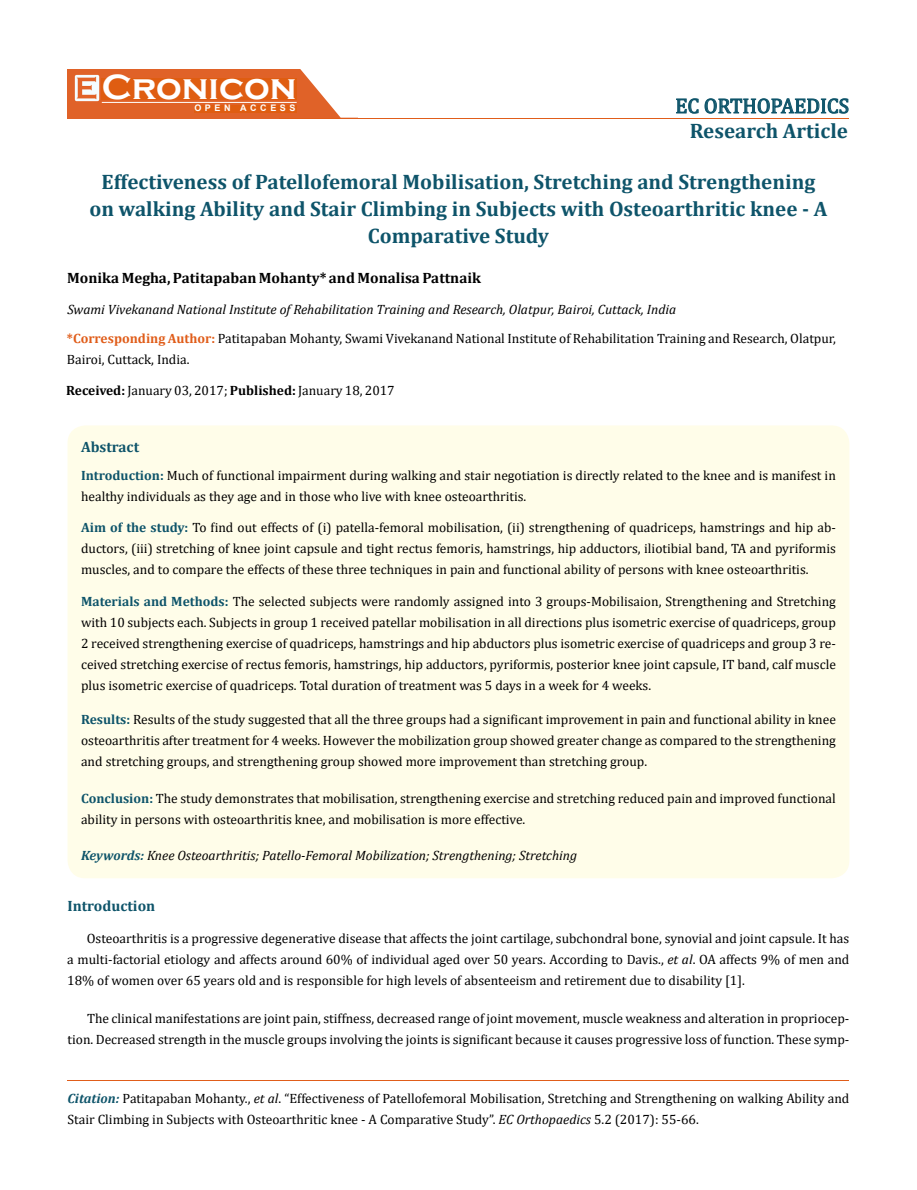
<style>
.page{position:relative;width:917px;height:1190px;background:#fff}
.page>*{position:absolute;margin:0;border:0;box-sizing:border-box;transform-origin:0 0}
.t1{font:700 36px "Copperplate Gothic";color:#fff}
.t2{font:700 21px/27px "Cambria";color:#0e546a;text-align:center}
.t3{font:21px "Cambria";color:#0e546a}
.t4{font:700 15px "Cambria";color:#000}
.t5{font:700 15px "Cambria";color:#0e546a}
.t6{font:13.5px/21px "Cambria";color:#000}
.t7{font:italic 13.5px "Cambria";color:#000}
.t8{font:700 9px "Arial";letter-spacing:.4em;color:#fff}
.s1{font-weight:700;color:#e05d1a}
.s2{font-weight:700}
.s3{font-weight:700;color:#0e546a}
.s4{font-style:italic}
.s5{font-weight:700;font-style:italic;color:#0e546a}
</style>
<div class="page">
<div style="left:67px;top:70px;width:290px;height:49px;background:#e06228"></div>
<svg style="left:300px;top:69px;width:58px;height:49px"></svg>
<img style="left:75px;top:75px;width:24px;height:26px">
<div style="left:102px;top:79px;width:195px;height:21px;background:#df5d11"></div>
<div style="left:194px;top:105px;width:103px;height:7px;background:#df5d11"></div>
<svg style="left:676px;top:98px;width:172px;height:16px"></svg>
<hr style="left:102px;top:102px;width:194px;height:1px;background:#fff">
<hr style="left:279px;top:118px;width:569px;height:1px;background:#e05d1a">
<hr style="left:67px;top:1080px;width:782px;height:1px;background:#e05d1a">
<div style="left:67px;top:425px;width:782px;height:453px;background:#fffde9;border-radius:18px"></div>
<h1 class="t1" style="left:102px;top:68px;width:196px">Cronicon</h1>
<p class="t8" style="left:194px;top:102px;width:103px">OPEN ACCESS</p>
<h2 class="t3" style="left:675px;top:93px;width:175px">EC ORTHOPAEDICS</h2>
<h2 class="t2" style="left:689px;top:116px;width:160px">Research Article</h2>
<h2 class="t2" style="left:89px;top:167px;width:739px">Effectiveness of Patellofemoral Mobilisation, Stretching and Strengthening on walking Ability and Stair Climbing in Subjects with Osteoarthritic knee - A<br>Comparative Study</h2>
<p class="t4" style="left:67px;top:267px;width:415px">Monika Megha, Patitapaban Mohanty* and Monalisa Pattnaik</p>
<p class="t7" style="left:67px;top:299px;width:610px">Swami Vivekanand National Institute of Rehabilitation Training and Research, Olatpur, Bairoi, Cuttack, India</p>
<p class="t6" style="left:67px;top:328px;width:770px"><span class="s1">*Corresponding Author:</span> Patitapaban Mohanty, Swami Vivekanand National Institute of Rehabilitation Training and Research, Olatpur,<br>Bairoi, Cuttack, India.</p>
<p class="t6" style="left:66px;top:380px;width:330px"><span class="s2">Received:</span> January 03, 2017; <span class="s2">Published:</span> January 18, 2017</p>
<p class="t5" style="left:81px;top:436px;width:60px">Abstract</p>
<p class="t6" style="left:81px;top:464px;width:756px"><span class="s3">Introduction:</span> Much of functional impairment during walking and stair negotiation is directly related to the knee and is manifest in healthy individuals as they age and in those who live with knee osteoarthritis.</p>
<p class="t6" style="left:81px;top:516px;width:756px;text-align:justify"><span class="s3">Aim of the study:</span> To find out effects of (i) patella-femoral mobilisation, (ii) strengthening of quadriceps, hamstrings and hip ab&shy;ductors, (iii) stretching of knee joint capsule and tight rectus femoris, hamstrings, hip adductors, iliotibial band, TA and pyriformis muscles, and to compare the effects of these three techniques in pain and functional ability of persons with knee osteoarthritis.</p>
<p class="t6" style="left:81px;top:590px;width:756px;text-align:justify"><span class="s3">Materials and Methods:</span> The selected subjects were randomly assigned into 3 groups-Mobilisaion, Strengthening and Stretching with 10 subjects each. Subjects in group 1 received patellar mobilisation in all directions plus isometric exercise of quadriceps, group 2 received strengthening exercise of quadriceps, hamstrings and hip abductors plus isometric exercise of quadriceps and group 3 re&shy;ceived stretching exercise of rectus femoris, hamstrings, hip adductors, pyriformis, posterior knee joint capsule, IT band, calf muscle plus isometric exercise of quadriceps. Total duration of treatment was 5 days in a week for 4 weeks.</p>
<p class="t6" style="left:81px;top:709px;width:756px;text-align:justify"><span class="s3">Results:</span> Results of the study suggested that all the three groups had a significant improvement in pain and functional ability in knee osteoarthritis after treatment for 4 weeks. However the mobilization group showed greater change as compared to the strengthening and stretching groups, and strengthening group showed more improvement than stretching group.</p>
<p class="t6" style="left:81px;top:788px;width:756px"><span class="s3">Conclusion:</span> The study demonstrates that mobilisation, strengthening exercise and stretching reduced pain and improved functional ability in persons with osteoarthritis knee, and mobilisation is more effective.</p>
<p class="t7" style="left:81px;top:845px;width:497px"><span class="s3">Keywords:</span> Knee Osteoarthritis; Patello-Femoral Mobilization; Strengthening; Stretching</p>
<p class="t5" style="left:67px;top:895px;width:89px">Introduction</p>
<p class="t6" style="left:67px;top:927px;width:783px;text-align:justify;text-indent:19px">Osteoarthritis is a progressive degenerative disease that affects the joint cartilage, subchondral bone, synovial and joint capsule. It has a multi-factorial etiology and affects around 60% of individual aged over 50 years. According to Davis., <span class="s4">et al</span>. OA affects 9% of men and 18% of women over 65 years old and is responsible for high levels of absenteeism and retirement due to disability [1].</p>
<p class="t6" style="left:67px;top:1007px;width:783px;text-align:right">The clinical manifestations are joint pain, stiffness, decreased range of joint movement, muscle weakness and alteration in propriocep&shy;tion. Decreased strength in the muscle groups involving the joints is significant because it causes progressive loss of function. These symp-</p>
<p class="t6" style="left:67px;top:1087px;width:783px"><span class="s5">Citation:</span> Patitapaban Mohanty., <span class="s4">et al</span>. “Effectiveness of Patellofemoral Mobilisation, Stretching and Strengthening on walking Ability and<br>Stair Climbing in Subjects with Osteoarthritic knee - A Comparative Study”. <span class="s4">EC Orthopaedics</span> 5.2 (2017): 55-66.</p>
</div>
